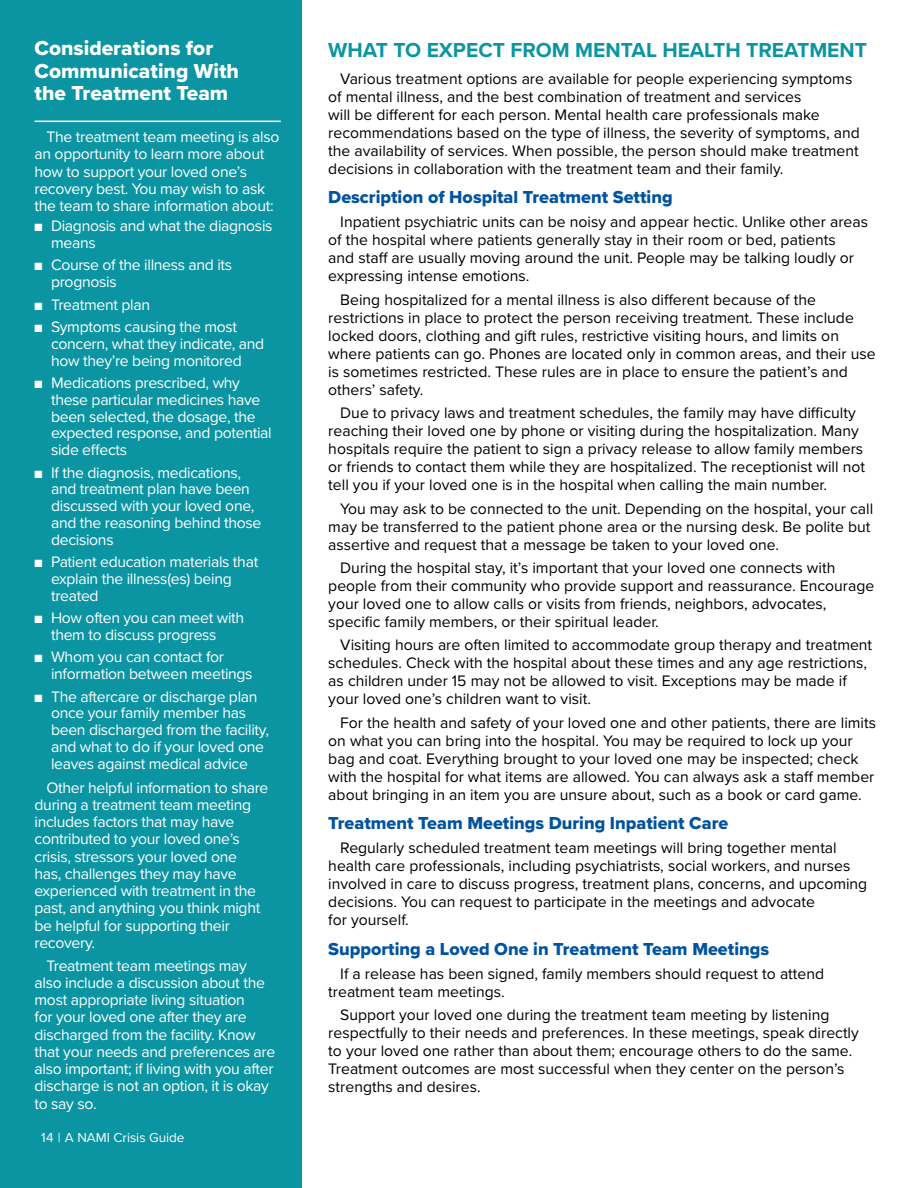
<style>
.page{position:relative;width:918px;height:1188px;background:#fff}
.page>*{position:absolute;margin:0;border:0;box-sizing:border-box;transform-origin:0 0}
.t1{font:21px/22.6px "Proxima Nova Extrabld";color:#fff}
.t2{font:700 21px "Proxima Nova";color:#0b95a3}
.t3{font:18px "Proxima Nova Extrabld";color:#00539f}
.t4{font:15.75px/18px "Proxima Nova";color:#000}
.t5{font:15.75px/17.2px "Proxima Nova";letter-spacing:-.02em;color:#fff}
.t6{font:13.5px "Proxima Nova";color:#fff}
</style>
<div class="page">
<div style="left:0;top:0;width:302px;height:1188px;background:#0b95a3"></div>
<hr style="left:35px;top:121px;width:246px;height:1px;background:#fff">
<h1 class="t1" style="left:35px;top:36px;width:206px">Considerations for<br>Communicating With the Treatment Team</h1>
<p class="t5" style="left:35px;top:128px;width:246px;text-indent:12px">The treatment team meeting is also an opportunity to learn more about how to support your loved one’s recovery best. You may wish to ask the team to share information about:</p>
<p class="t5" style="left:51px;top:217px;width:223px;line-height:16.8px;text-indent:-16px">■ Diagnosis and what the diagnosis means</p>
<p class="t5" style="left:51px;top:256px;width:183px;line-height:16.8px;text-indent:-16px">■ Course of the illness and its prognosis</p>
<p class="t5" style="left:35px;top:295px;width:117px">■ Treatment plan</p>
<p class="t5" style="left:51px;top:317px;width:215px;line-height:16.8px;text-indent:-16px">■ Symptoms causing the most concern, what they indicate, and how they’re being monitored</p>
<p class="t5" style="left:51px;top:373px;width:222px;line-height:16.8px;text-indent:-16px">■ Medications prescribed, why these particular medicines have been selected, the dosage, the expected response, and potential side effects</p>
<p class="t5" style="left:51px;top:463px;width:212px;line-height:16.8px;text-indent:-16px">■ If the diagnosis, medications, and treatment plan have been discussed with your loved one, and the reasoning behind those decisions</p>
<p class="t5" style="left:51px;top:553px;width:209px;line-height:16.8px;text-indent:-16px">■ Patient education materials that explain the illness(es) being treated</p>
<p class="t5" style="left:51px;top:609px;width:195px;line-height:16.8px;text-indent:-16px">■ How often you can meet with them to discuss progress</p>
<p class="t5" style="left:51px;top:648px;width:203px;line-height:16.8px;text-indent:-16px">■ Whom you can contact for information between meetings</p>
<p class="t5" style="left:51px;top:687px;width:220px;line-height:16.8px;text-indent:-16px">■ The aftercare or discharge plan once your family member has been discharged from the facility, and what to do if your loved one leaves against medical advice</p>
<p class="t5" style="left:35px;top:778px;width:235px;text-indent:12px">Other helpful information to share during a treatment team meeting includes factors that may have contributed to your loved one’s crisis, stressors your loved one<br>has, challenges they may have experienced with treatment in the past, and anything you think might be helpful for supporting their recovery.</p>
<p class="t5" style="left:35px;top:956px;width:242px;text-indent:12px">Treatment team meetings may also include a discussion about the most appropriate living situation<br>for your loved one after they are discharged from the facility. Know that your needs and preferences are also important; if living with you after discharge is not an option, it is okay to say so.</p>
<p class="t6" style="left:41px;top:1128px;width:145px">14 | A NAMI Crisis Guide</p>
<h1 class="t2" style="left:328px;top:34px;width:540px">WHAT TO EXPECT FROM MENTAL HEALTH TREATMENT</h1>
<p class="t4" style="left:328px;top:69px;width:533px;text-indent:12px">Various treatment options are available for people experiencing symptoms of mental illness, and the best combination of treatment and services<br>will be different for each person. Mental health care professionals make recommendations based on the type of illness, the severity of symptoms, and the availability of services. When possible, the person should make treatment decisions in collaboration with the treatment team and their family.</p>
<p class="t3" style="left:328px;top:183px;width:346px">Description of Hospital Treatment Setting</p>
<p class="t4" style="left:328px;top:212px;width:541px;text-indent:12px">Inpatient psychiatric units can be noisy and appear hectic. Unlike other areas of the hospital where patients generally stay in their room or bed, patients<br>and staff are usually moving around the unit. People may be talking loudly or expressing intense emotions.</p>
<p class="t4" style="left:328px;top:290px;width:549px;text-indent:12px">Being hospitalized for a mental illness is also different because of the restrictions in place to protect the person receiving treatment. These include locked doors, clothing and gift rules, restrictive visiting hours, and limits on where patients can go. Phones are located only in common areas, and their use is sometimes restricted. These rules are in place to ensure the patient’s and others’ safety.</p>
<p class="t4" style="left:328px;top:403px;width:538px;text-indent:12px">Due to privacy laws and treatment schedules, the family may have difficulty reaching their loved one by phone or visiting during the hospitalization. Many hospitals require the patient to sign a privacy release to allow family members or friends to contact them while they are hospitalized. The receptionist will not tell you if your loved one is in the hospital when calling the main number.</p>
<p class="t4" style="left:328px;top:499px;width:546px;text-indent:12px">You may ask to be connected to the unit. Depending on the hospital, your call may be transferred to the patient phone area or the nursing desk. Be polite but assertive and request that a message be taken to your loved one.</p>
<p class="t4" style="left:328px;top:558px;width:547px;text-indent:12px">During the hospital stay, it’s important that your loved one connects with people from their community who provide support and reassurance. Encourage your loved one to allow calls or visits from friends, neighbors, advocates, specific family members, or their spiritual leader.</p>
<p class="t4" style="left:328px;top:635px;width:545px;text-indent:12px">Visiting hours are often limited to accommodate group therapy and treatment schedules. Check with the hospital about these times and any age restrictions, as children under 15 may not be allowed to visit. Exceptions may be made if your loved one’s children want to visit.</p>
<p class="t4" style="left:328px;top:713px;width:549px;text-indent:12px">For the health and safety of your loved one and other patients, there are limits on what you can bring into the hospital. You may be required to lock up your bag and coat. Everything brought to your loved one may be inspected; check with the hospital for what items are allowed. You can always ask a staff member about bringing in an item you are unsure about, such as a book or card game.</p>
<p class="t3" style="left:328px;top:809px;width:401px">Treatment Team Meetings During Inpatient Care</p>
<p class="t4" style="left:328px;top:838px;width:541px;text-indent:12px">Regularly scheduled treatment team meetings will bring together mental health care professionals, including psychiatrists, social workers, and nurses involved in care to discuss progress, treatment plans, concerns, and upcoming decisions. You can request to participate in the meetings and advocate<br>for yourself.</p>
<p class="t3" style="left:328px;top:935px;width:442px">Supporting a Loved One in Treatment Team Meetings</p>
<p class="t4" style="left:328px;top:964px;width:497px;text-indent:12px">If a release has been signed, family members should request to attend treatment team meetings.</p>
<p class="t4" style="left:328px;top:1005px;width:532px;text-indent:12px">Support your loved one during the treatment team meeting by listening respectfully to their needs and preferences. In these meetings, speak directly to your loved one rather than about them; encourage others to do the same.<br>Treatment outcomes are most successful when they center on the person’s strengths and desires.</p>
</div>
